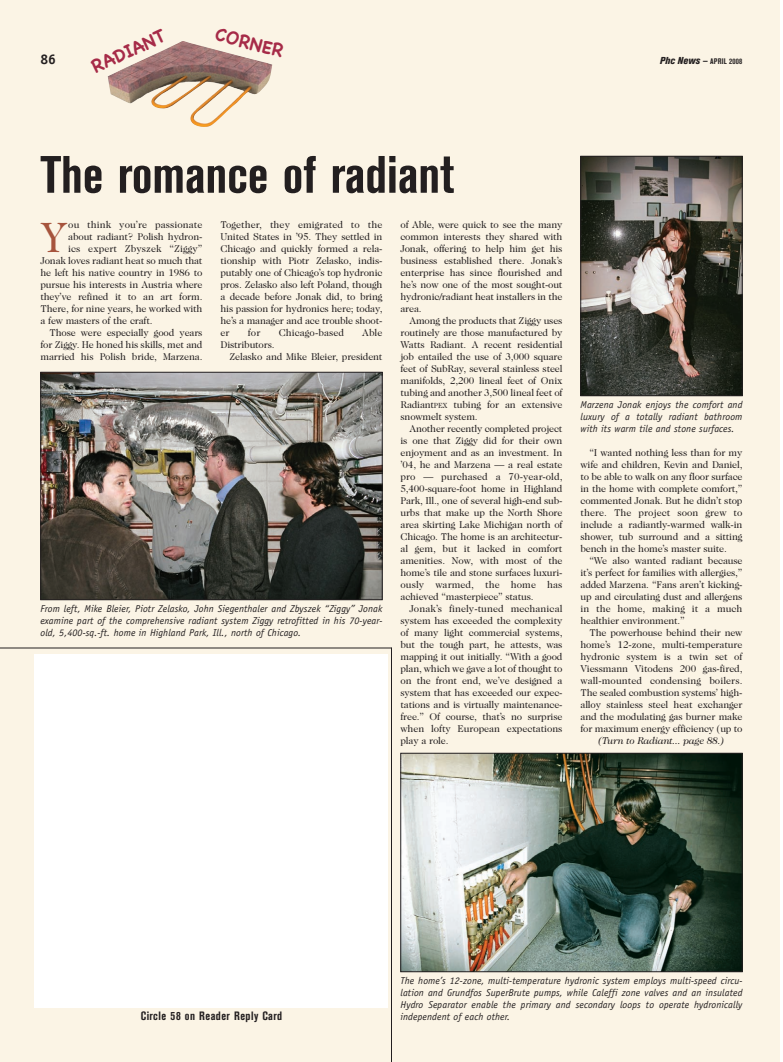
<style>
.page{position:relative;width:783px;height:1062px;background:#fbf4e5}
.page>*{position:absolute;margin:0;border:0;box-sizing:border-box;transform-origin:0 0}
.t1{font:700 condensed 52px "Akzidenz Grotesk BE";color:#231f20}
.t2{font:42.9px "Caslon Two Twenty Four";color:#a6543d}
.t3{font:700 18px "Chalkboard";color:#a62b48}
.t4{font:700 14px "Officina Sans";color:#231f20}
.t5{font:700 condensed 12px "Akzidenz Grotesk BE";letter-spacing:.035em;color:#231f20}
.t6{font:10px/12px "Caslon Two Twenty Four";letter-spacing:-.015em;color:#231f20;text-align:justify}
.t7{font:italic 10px/12px "Officina Sans";letter-spacing:.01em;color:#231f20;text-align:justify}
.t8{font:10px "Caslon Two Twenty Four";letter-spacing:.005em;color:#231f20}
.t9{font:italic 10px "Caslon Two Twenty Four";letter-spacing:-.015em;color:#231f20}
.t10{font:700 condensed 8px "Akzidenz Grotesk BE";letter-spacing:.035em;color:#231f20}
.s1{font-weight:800;font-style:italic;font-size:10px}
.s2{font-size:10px}
.s3{font-size:7.5px}
</style>
<div class="page">
<hr style="left:780px;top:0;width:3px;height:1062px;background:#fff">
<hr style="left:0;top:648px;width:392px;height:1px;background:#231f20">
<hr style="left:391px;top:648px;width:1px;height:414px;background:#231f20">
<div style="left:34px;top:654px;width:354px;height:354px;background:#fff"></div>
<img style="left:42px;top:374px;width:338px;height:224px">
<div style="left:40px;top:372px;width:342px;height:228px;border:1px solid #231f20"></div>
<img style="left:402px;top:755px;width:338px;height:215px">
<div style="left:400px;top:753px;width:342px;height:219px;border:1px solid #231f20"></div>
<img style="left:582px;top:158px;width:158px;height:236px">
<div style="left:580px;top:156px;width:162px;height:240px;border:1px solid #231f20"></div>
<img style="left:108px;top:41px;width:164px;height:86px">
<h3 class="t3" style="left:88px;top:57px;width:80px;rotate:-25deg">RADIANT</h3>
<h3 class="t3" style="left:219px;top:22px;width:72px;rotate:15deg">CORNER</h3>
<h3 class="t4" style="left:40px;top:54px;width:17px">86</h3>
<p class="t10" style="left:660px;top:58px;width:84px"><span class="s1">Phc News</span> <span class="s2">—</span> APRIL 2008</p>
<h1 class="t1" style="left:40px;top:156px;width:415px">The romance of radiant</h1>
<h2 class="t2" style="left:40px;top:221px;width:28px">Y</h2>
<p class="t8" style="left:68px;top:221px;width:136px">ou think you’re passionate</p>
<p class="t6" style="left:68px;top:231px;width:136px">about radiant? Polish hydron-</p>
<p class="t8" style="left:68px;top:245px;width:136px">ics expert Zbyszek “Ziggy”</p>
<p class="t6" style="left:41px;top:255px;width:164px">Jonak loves radiant heat so much that</p>
<p class="t6" style="left:41px;top:267px;width:164px">he left his native country in 1986 to</p>
<p class="t6" style="left:40px;top:279px;width:163px">pursue his interests in Austria where</p>
<p class="t6" style="left:40px;top:291px;width:164px">they’ve refined it to an art form.</p>
<p class="t6" style="left:40px;top:303px;width:164px">There, for nine years, he worked with</p>
<p class="t6" style="left:40px;top:315px;width:114px">a few masters of the craft.</p>
<p class="t6" style="left:49px;top:327px;width:155px">Those were especially good years</p>
<p class="t6" style="left:40px;top:339px;width:164px">for Ziggy. He honed his skills, met and</p>
<p class="t6" style="left:40px;top:351px;width:164px">married his Polish bride, Marzena.</p>
<p class="t6" style="left:220px;top:219px;width:164px">Together, they emigrated to the United States in ’95. They settled in Chicago and quickly formed a rela&shy;tionship with Piotr Zelasko, indis&shy;putably one of Chicago’s top hydronic pros. Zelasko also left Poland, though a decade before Jonak did, to bring his passion for hydronics here; today, he’s a manager and ace trouble shoot&shy;er</p>
<p class="t6" style="left:248px;top:327px;width:14px">for</p>
<p class="t8" style="left:279px;top:329px;width:67px">Chicago-based</p>
<p class="t6" style="left:362px;top:327px;width:22px">Able</p>
<p class="t6" style="left:229px;top:339px;width:155px;text-indent:-9px">Distributors.<br>Zelasko and Mike Bleier, president</p>
<p class="t7" style="left:40px;top:603px;width:344px">From left, Mike Bleier, Piotr Zelasko, John Siegenthaler and Zbyszek “Ziggy” Jonak examine part of the comprehensive radiant system Ziggy retrofitted in his 70-year&shy;old, 5,400-sq.-ft. home in Highland Park, Ill., north of Chicago.</p>
<p class="t6" style="left:400px;top:219px;width:164px">of Able, were quick to see the many common interests they shared with Jonak, offering to help him get his business established there. Jonak’s enterprise has since flourished and he’s now one of the most sought-out hydronic/radiant heat installers in the area.</p>
<p class="t6" style="left:400px;top:315px;width:164px;text-indent:9px">Among the products that Ziggy uses routinely are those manufactured by Watts Radiant. A recent residential job entailed the use of 3,000 square feet of SubRay, several stainless steel manifolds, 2,200 lineal feet of Onix tubing and another 3,500 lineal feet of Radiant<span class="s3">PEX</span> tubing for an extensive snowmelt system.</p>
<p class="t6" style="left:401px;top:423px;width:164px;text-indent:9px">Another recently completed project is one that Ziggy did for their own enjoyment and as an investment. In ’04, he and Marzena — a real estate pro — purchased a 70-year-old, 5,400-square-foot home in Highland Park, Ill., one of several high-end sub&shy;urbs that make up the North Shore area skirting Lake Michigan north of Chicago. The home is an architectur&shy;al gem, but it lacked in comfort amenities. Now, with most of the home’s tile and stone surfaces luxuri&shy;ously warmed, the home has achieved “masterpiece” status.</p>
<p class="t6" style="left:401px;top:603px;width:164px;text-indent:9px">Jonak’s finely-tuned mechanical system has exceeded the complexity of many light commercial systems, but the tough part, he attests, was mapping it out initially. “With a good plan, which we gave a lot of thought to on the front end, we’ve designed a system that has exceeded our expec&shy;tations and is virtually maintenance&shy;free.” Of course, that’s no surprise when lofty European expectations play a role.</p>
<p class="t7" style="left:580px;top:399px;width:164px">Marzena Jonak enjoys the comfort and luxury of a totally radiant bathroom with its warm tile and stone surfaces.</p>
<p class="t6" style="left:581px;top:447px;width:164px;text-indent:9px">“I wanted nothing less than for my wife and children, Kevin and Daniel, to be able to walk on any floor surface in the home with complete comfort,” commented Jonak. But he didn’t stop there. The project soon grew to include a radiantly-warmed walk-in shower, tub surround and a sitting bench in the home’s master suite.</p>
<p class="t6" style="left:581px;top:555px;width:164px;text-indent:9px">“We also wanted radiant because it’s perfect for families with allergies,” added Marzena. “Fans aren’t kicking&shy;up and circulating dust and allergens in the home, making it a much healthier environment.”</p>
<p class="t6" style="left:581px;top:627px;width:164px;text-indent:9px">The powerhouse behind their new home’s 12-zone, multi-temperature hydronic system is a twin set of Viessmann Vitodens 200 gas-fired, wall-mounted condensing boilers.<br>The sealed combustion systems’ high&shy;alloy stainless steel heat exchanger and the modulating gas burner make for maximum energy efficiency (up to</p>
<p class="t9" style="left:598px;top:737px;width:128px">(Turn to Radiant... page 88.)</p>
<p class="t5" style="left:141px;top:1012px;width:143px">Circle 58 on Reader Reply Card</p>
<p class="t7" style="left:400px;top:976px;width:344px">The home’s 12-zone, multi-temperature hydronic system employs multi-speed circu&shy;lation and Grundfos SuperBrute pumps, while Caleffi zone valves and an insulated Hydro Separator enable the primary and secondary loops to operate hydronically independent of each other.</p>
</div>
